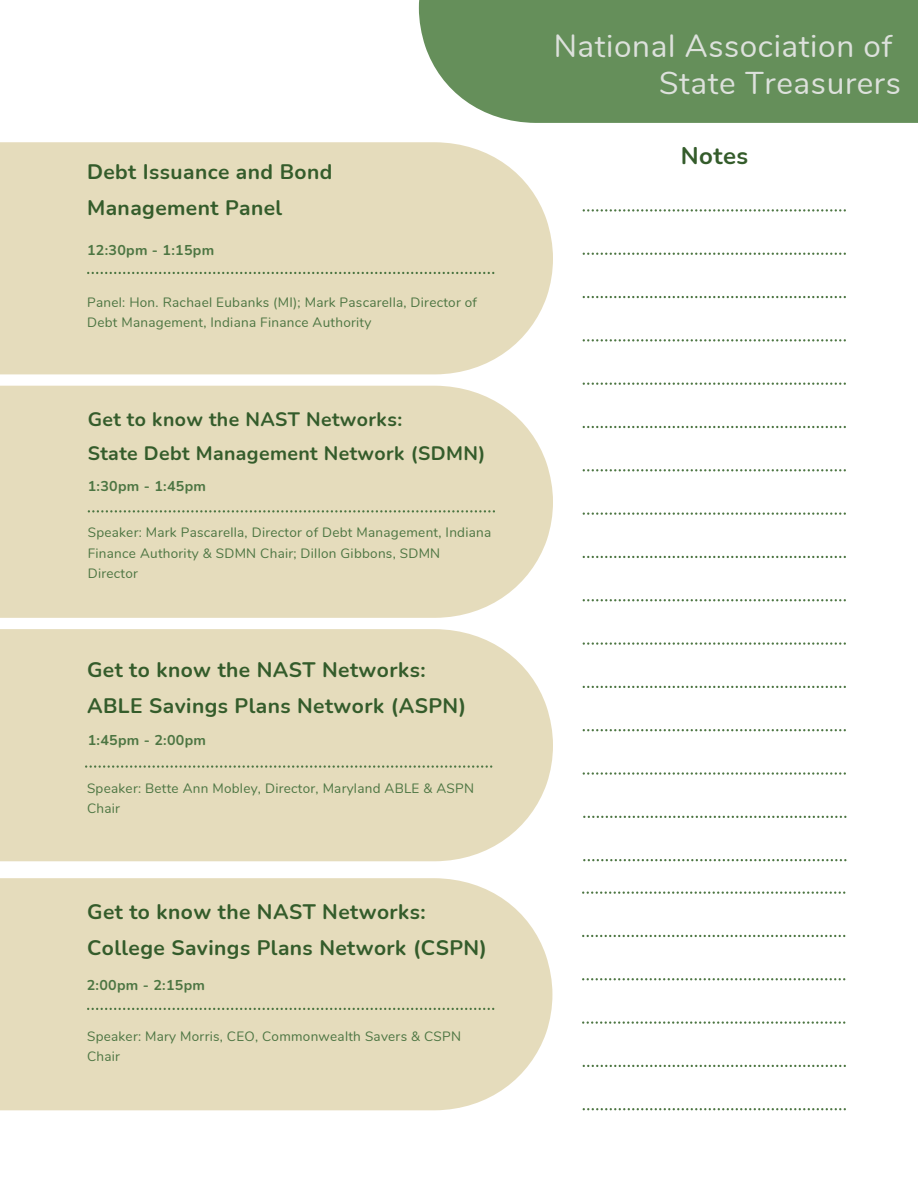
<style>
.page{position:relative;width:918px;height:1188px;background:#fff}
.page>*{position:absolute;margin:0;border:0;box-sizing:border-box;transform-origin:0 0}
.t1{font:31.5px/37.2px "Nunito";letter-spacing:.02em;color:#dde1dc;text-align:right}
.t2{font:700 24px "Nunito";letter-spacing:.02em;color:#345c2b}
.t3{font:700 21px/36px "Nunito";letter-spacing:.02em;color:#345c2b}
.t4{font:700 19.5px/33.8px "Nunito";letter-spacing:.02em;color:#345c2b}
.t5{font:700 14.25px "Nunito";letter-spacing:.02em;color:#4c7542}
.t6{font:13.5px/20.2px "Nunito";letter-spacing:.02em;color:#4c7542}
</style>
<div class="page">
<svg style="left:583px;top:209px;width:263px;height:3px"></svg>
<svg style="left:583px;top:253px;width:263px;height:2px"></svg>
<svg style="left:583px;top:296px;width:263px;height:2px"></svg>
<svg style="left:583px;top:339px;width:263px;height:2px"></svg>
<svg style="left:583px;top:383px;width:263px;height:2px"></svg>
<svg style="left:583px;top:426px;width:263px;height:2px"></svg>
<svg style="left:583px;top:469px;width:263px;height:2px"></svg>
<svg style="left:583px;top:513px;width:263px;height:2px"></svg>
<svg style="left:583px;top:556px;width:263px;height:2px"></svg>
<svg style="left:583px;top:599px;width:263px;height:2px"></svg>
<svg style="left:583px;top:642px;width:263px;height:3px"></svg>
<svg style="left:583px;top:686px;width:263px;height:2px"></svg>
<svg style="left:583px;top:729px;width:263px;height:2px"></svg>
<svg style="left:583px;top:772px;width:263px;height:3px"></svg>
<div style="left:0;top:142px;width:553px;height:232px;background:#e5dcbc"></div>
<svg style="left:87px;top:272px;width:407px;height:2px"></svg>
<div style="left:419px;top:0;width:499px;height:123px;background:#658f5a"></div>
<div style="left:0;top:386px;width:553px;height:232px;background:#e5dcbc"></div>
<svg style="left:88px;top:510px;width:407px;height:3px"></svg>
<div style="left:0;top:629px;width:553px;height:232px;background:#e5dcbc"></div>
<svg style="left:85px;top:765px;width:407px;height:3px"></svg>
<svg style="left:583px;top:816px;width:263px;height:2px"></svg>
<svg style="left:583px;top:859px;width:263px;height:2px"></svg>
<svg style="left:582px;top:892px;width:263px;height:2px"></svg>
<svg style="left:582px;top:935px;width:263px;height:2px"></svg>
<svg style="left:582px;top:978px;width:263px;height:2px"></svg>
<svg style="left:582px;top:1021px;width:263px;height:3px"></svg>
<div style="left:0;top:878px;width:552px;height:232px;background:#e5dcbc"></div>
<svg style="left:87px;top:1008px;width:407px;height:2px"></svg>
<svg style="left:583px;top:1065px;width:263px;height:2px"></svg>
<svg style="left:583px;top:1108px;width:263px;height:2px"></svg>
<h4 class="t3" style="left:87px;top:154px;width:247px">Debt Issuance and Bond<br>Management Panel</h4>
<p class="t5" style="left:87px;top:240px;width:129px">12:30pm - 1:15pm</p>
<p class="t6" style="left:87px;top:292px;width:391px">Panel: Hon. Rachael Eubanks (MI); Mark Pascarella, Director of<br>Debt Management, Indiana Finance Authority</p>
<h2 class="t4" style="left:88px;top:403px;width:399px">Get to know the NAST Networks:<br>State Debt Management Network (SDMN)</h2>
<p class="t5" style="left:88px;top:477px;width:120px">1:30pm - 1:45pm</p>
<p class="t6" style="left:88px;top:523px;width:405px">Speaker: Mark Pascarella, Director of Debt Management, Indiana<br>Finance Authority &amp; SDMN Chair; Dillon Gibbons, SDMN<br>Director</p>
<p class="t3" style="left:87px;top:652px;width:381px">Get to know the NAST Networks:<br>ABLE Savings Plans Network (ASPN)</p>
<p class="t5" style="left:88px;top:730px;width:120px">1:45pm - 2:00pm</p>
<h3 class="t6" style="left:87px;top:778px;width:389px">Speaker: Bette Ann Mobley, Director, Maryland ABLE &amp; ASPN<br>Chair</h3>
<h4 class="t3" style="left:87px;top:894px;width:401px">Get to know the NAST Networks:<br>College Savings Plans Network (CSPN)</h4>
<p class="t5" style="left:87px;top:975px;width:120px">2:00pm - 2:15pm</p>
<p class="t6" style="left:87px;top:1026px;width:376px">Speaker: Mary Morris, CEO, Commonwealth Savers &amp; CSPN<br>Chair</p>
<h3 class="t1" style="left:554px;top:28px;width:349px">National Association of<br>State Treasurers</h3>
<h1 class="t2" style="left:681px;top:139px;width:69px">Notes</h1>
</div>
